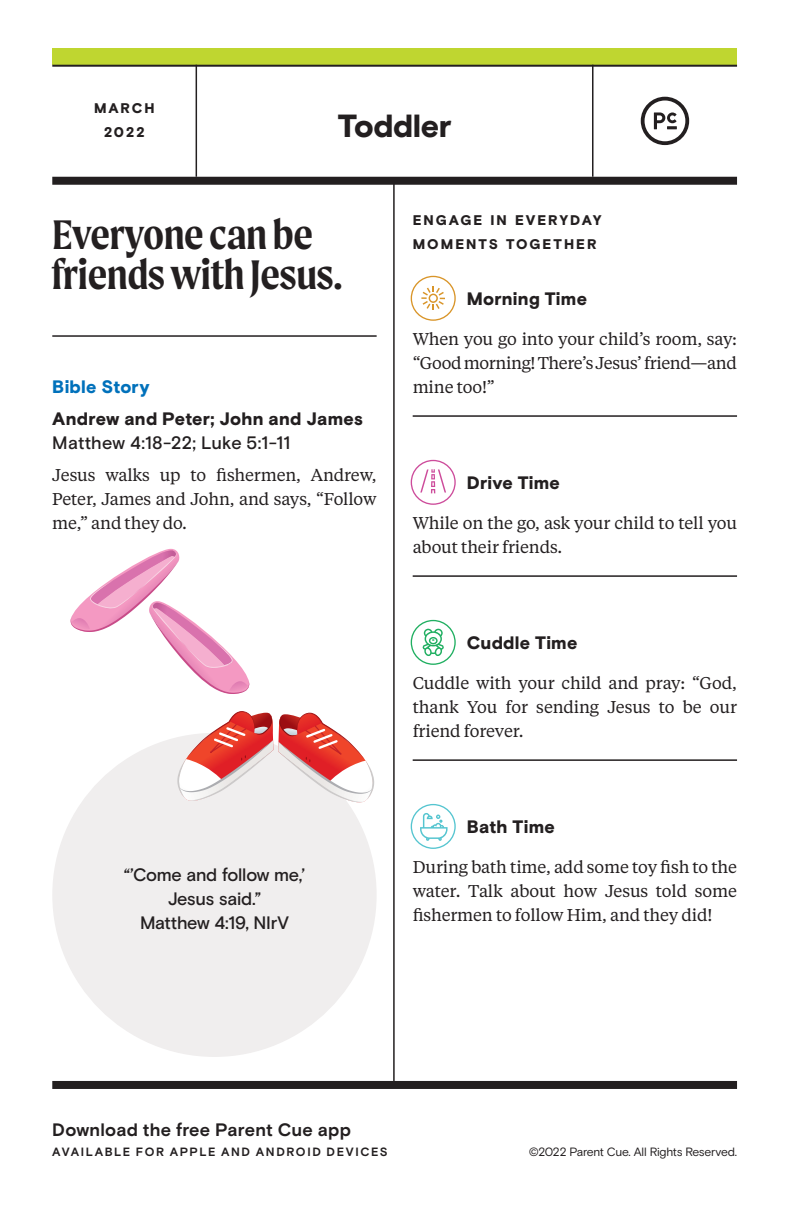
<style>
.page{position:relative;width:811px;height:1219px;background:#fff}
.page>*{position:absolute;margin:0;border:0;box-sizing:border-box;transform-origin:0 0}
.t1{font:600 44px/40px "Moret";letter-spacing:-.01em;color:#231f20}
.t2{font:900 32px "Basis Grotesque";letter-spacing:-.015em;color:#231f20}
.t3{font:900 18px "Basis Grotesque";letter-spacing:.015em;color:#231f20}
.t4{font:500 18px/24px "Basis Grotesque";letter-spacing:-.01em;color:#231f20;text-align:center}
.t5{font:700 18px "Basis Grotesque";letter-spacing:.01em;color:#231f20}
.t6{font:500 18px "Basis Grotesque";letter-spacing:.01em;color:#231f20}
.t7{font:900 18px "Basis Grotesque";letter-spacing:.015em;color:#0071bb}
.t8{font:17px/24px "Tiempos Text";letter-spacing:-.01em;color:#231f20;text-align:justify}
.t9{font:900 14px/24px "Basis Grotesque";letter-spacing:.14em;color:#231f20;text-align:center}
.t10{font:700 12px "Basis Grotesque";letter-spacing:.135em;color:#231f20}
.t11{font:12px "Basis Grotesque";letter-spacing:-.02em;color:#231f20}
</style>
<div class="page">
<div style="left:52px;top:1081px;width:684px;height:8px;background:#231f20"></div>
<div style="left:52px;top:49px;width:684px;height:16px;background:#bfd630"></div>
<hr style="left:195px;top:65px;width:2px;height:112px;background:#231f20">
<hr style="left:591px;top:65px;width:2px;height:112px;background:#231f20">
<hr style="left:52px;top:65px;width:684px;height:2px;background:#231f20">
<div style="left:52px;top:177px;width:684px;height:8px;background:#231f20"></div>
<svg style="left:640px;top:97px;width:48px;height:48px"></svg>
<hr style="left:393px;top:184px;width:1px;height:897px;background:#231f20">
<hr style="left:412px;top:415px;width:324px;height:2px;background:#231f20">
<hr style="left:412px;top:575px;width:324px;height:2px;background:#231f20">
<hr style="left:412px;top:759px;width:324px;height:2px;background:#231f20">
<svg style="left:410px;top:276px;width:45px;height:45px"></svg>
<svg style="left:410px;top:460px;width:45px;height:45px"></svg>
<svg style="left:410px;top:620px;width:45px;height:45px"></svg>
<svg style="left:410px;top:804px;width:45px;height:45px"></svg>
<div style="left:52px;top:733px;width:324px;height:324px;background:#f0eeee;border-radius:50%"></div>
<svg style="left:70px;top:549px;width:305px;height:256px"></svg>
<hr style="left:52px;top:335px;width:324px;height:2px;background:#231f20">
<p class="t9" style="left:94px;top:97px;width:62px">MARCH<br>2022</p>
<h2 class="t2" style="left:337px;top:107px;width:115px">Toddler</h2>
<h1 class="t1" style="left:52px;top:214px;width:292px">Everyone can be friends with Jesus.</h1>
<p class="t7" style="left:52px;top:376px;width:99px">Bible Story</p>
<p class="t3" style="left:52px;top:408px;width:312px">Andrew and Peter; John and James</p>
<p class="t6" style="left:52px;top:432px;width:239px">Matthew 4:18-22; Luke 5:1-11</p>
<p class="t8" style="left:52px;top:462px;width:326px">Jesus walks up to fishermen, Andrew, Peter, James and John, and says, “Follow me,” and they do.</p>
<p class="t4" style="left:124px;top:863px;width:183px">“’Come and follow me,’<br>Jesus said.”<br>Matthew 4:19, NIrV</p>
<p class="t9" style="left:412px;top:209px;width:190px;text-align:left">ENGAGE IN EVERYDAY<br>MOMENTS TOGETHER</p>
<p class="t3" style="left:466px;top:288px;width:122px">Morning Time</p>
<p class="t8" style="left:412px;top:326px;width:326px">When you go into your child’s room, say: “Good morning! There’s Jesus’ friend—and mine too!”</p>
<p class="t3" style="left:466px;top:472px;width:95px">Drive Time</p>
<p class="t8" style="left:412px;top:510px;width:326px">While on the go, ask your child to tell you about their friends.</p>
<p class="t3" style="left:466px;top:632px;width:112px">Cuddle Time</p>
<p class="t8" style="left:412px;top:670px;width:325px">Cuddle with your child and pray: “God, thank You for sending Jesus to be our friend forever.</p>
<p class="t3" style="left:466px;top:816px;width:89px">Bath Time</p>
<p class="t8" style="left:412px;top:854px;width:326px">During bath time, add some toy fish to the water. Talk about how Jesus told some fishermen to follow Him, and they did!</p>
<p class="t5" style="left:52px;top:1119px;width:300px">Download the free Parent Cue app</p>
<p class="t10" style="left:52px;top:1144px;width:337px">AVAILABLE FOR APPLE AND ANDROID DEVICES</p>
<p class="t11" style="left:528px;top:1144px;width:210px">©2022 Parent Cue. All Rights Reserved.</p>
</div>
